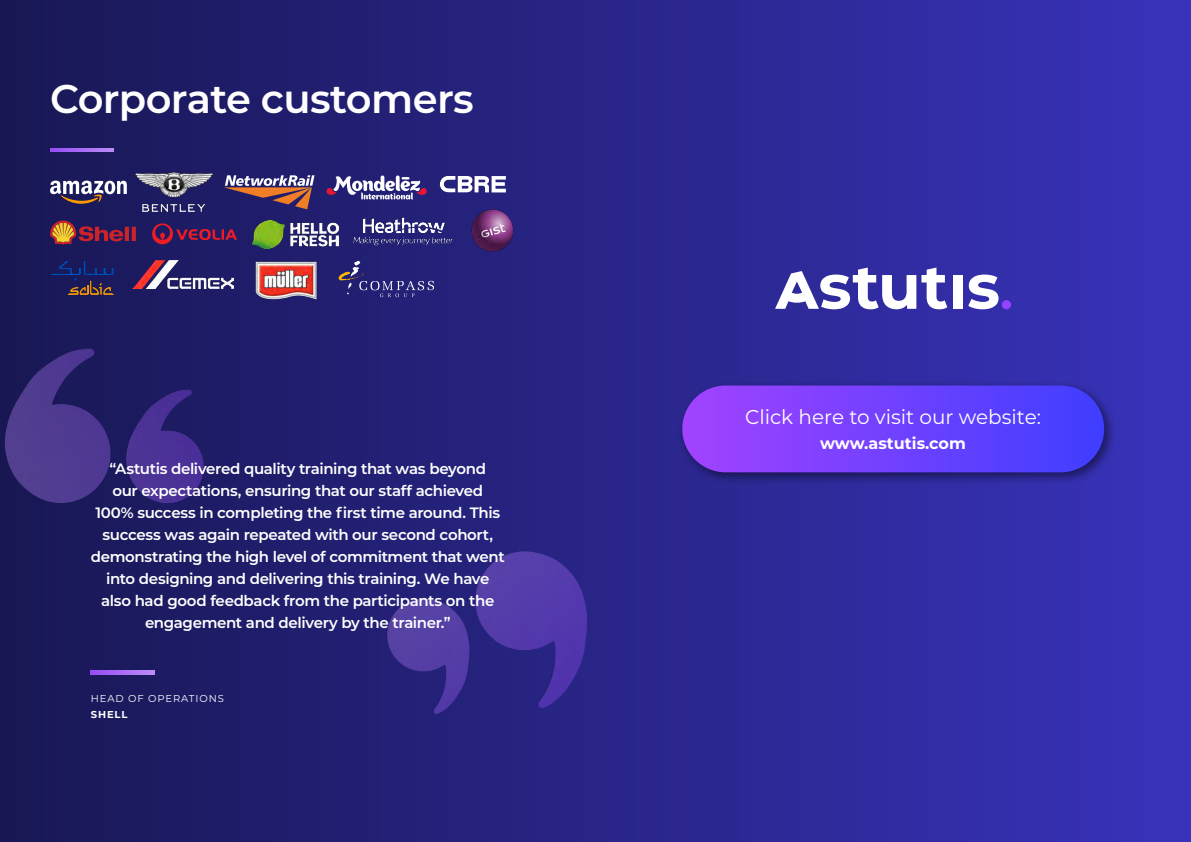
<style>
.page{position:relative;width:1191px;height:842px;background:#fff}
.page>*{position:absolute;margin:0;border:0;box-sizing:border-box;transform-origin:0 0}
.t1{font:600 40px "Montserrat";letter-spacing:-.015em;color:#fff}
.t2{font:20px "Montserrat";color:#fff}
.t3{font:700 16px "Montserrat";color:#fff}
.t4{font:600 15px/22px "Montserrat";letter-spacing:-.025em;color:#fff;text-align:center}
.t5{font:10px "Montserrat";letter-spacing:.09em;color:#fff}
.t6{font:700 10px "Montserrat";letter-spacing:.09em;color:#fff}
</style>
<div class="page">
<div style="left:0;top:0;width:1191px;height:842px;background:linear-gradient(to right,#181754,#3833bb)"></div>
<svg style="left:50px;top:148px;width:64px;height:4px"></svg>
<img style="left:0;top:332px;width:217px;height:180px">
<img style="left:378px;top:543px;width:217px;height:180px">
<svg style="left:91px;top:670px;width:63px;height:4px"></svg>
<svg style="left:50px;top:181px;width:77px;height:23px"></svg>
<img style="left:136px;top:173px;width:77px;height:39px">
<img style="left:224px;top:187px;width:88px;height:22px">
<svg style="left:225px;top:175px;width:89px;height:11px"></svg>
<svg style="left:326px;top:175px;width:101px;height:25px"></svg>
<svg style="left:440px;top:176px;width:66px;height:16px"></svg>
<svg style="left:152px;top:223px;width:85px;height:21px;background:#551b52"></svg>
<svg style="left:50px;top:221px;width:86px;height:24px;background:#6e3346"></svg>
<div style="left:952px;top:275px;width:10px;height:34px;background:#fff"></div>
<div style="left:1001px;top:300px;width:10px;height:9px;background:#9243ff;border-radius:50%"></div>
<svg style="left:968px;top:275px;width:30px;height:34px"></svg>
<svg style="left:775px;top:268px;width:172px;height:41px"></svg>
<div style="left:677px;top:380px;width:440px;height:106px;background:#000;opacity:.5"></div>
<div style="left:682px;top:385px;width:422px;height:87px;background:linear-gradient(to right,#a243ff,#3f3eff);border-radius:43px"></div>
<img style="left:252px;top:221px;width:86px;height:27px">
<img style="left:352px;top:217px;width:101px;height:29px">
<img style="left:469px;top:209px;width:48px;height:43px">
<img style="left:50px;top:261px;width:64px;height:34px">
<img style="left:132px;top:261px;width:102px;height:27px">
<img style="left:252px;top:261px;width:68px;height:40px">
<svg style="left:338px;top:261px;width:96px;height:36px;background:#35327d"></svg>
<h1 class="t1" style="left:50px;top:71px;width:425px">Corporate customers</h1>
<p class="t4" style="left:91px;top:457px;width:415px">“Astutis delivered quality training that was beyond<br>our expectations, ensuring that our staff achieved<br>100% success in completing the first time around. This success was again repeated with our second cohort, demonstrating the high level of commitment that went into designing and delivering this training. We have also had good feedback from the participants on the engagement and delivery by the trainer.”</p>
<p class="t5" style="left:91px;top:691px;width:135px">HEAD OF OPERATIONS</p>
<p class="t6" style="left:91px;top:707px;width:38px">SHELL</p>
<h2 class="t2" style="left:745px;top:403px;width:297px">Click here to visit our website:</h2>
<p class="t3" style="left:820px;top:431px;width:147px">www.astutis.com</p>
</div>
